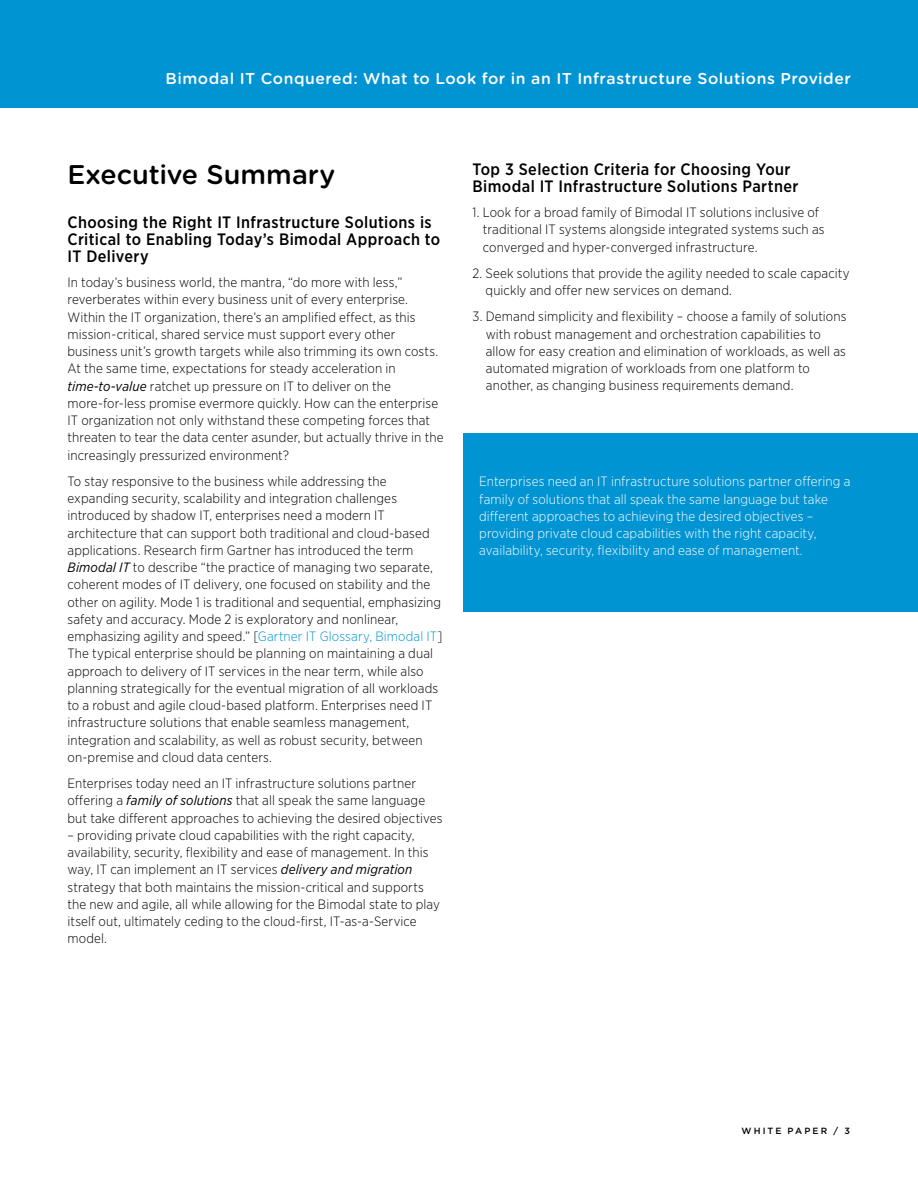
<style>
.page{position:relative;width:918px;height:1188px;background:#fff}
.page>*{position:absolute;margin:0;border:0;box-sizing:border-box;transform-origin:0 0}
.t1{font:500 27px "Gotham Rounded";color:#000}
.t2{font:500 16.5px/17.2px "Gotham Narrow";letter-spacing:.025em;color:#000}
.t3{font:500 15.75px "Gotham Rounded";letter-spacing:.03em;color:#fff}
.t4{font:300 13.5px/17.2px "Gotham Narrow";letter-spacing:.01em;color:#000}
.t5{font:300 13.5px/17.2px "Gotham Narrow";letter-spacing:.005em;color:#fff}
.t6{font:500 9px "Gotham";letter-spacing:.23em;color:#000}
.s1{font-weight:400;font-style:italic}
.s2{color:#0194d3}
</style>
<div class="page">
<div style="left:0;top:0;width:918px;height:108px;background:#0194d3"></div>
<div style="left:464px;top:434px;width:454px;height:178px;background:#0194d3"></div>
<p class="t3" style="left:165px;top:67px;width:687px">Bimodal IT Conquered: What to Look for in an IT Infrastructure Solutions Provider</p>
<h1 class="t1" style="left:68px;top:155px;width:269px">Executive Summary</h1>
<p class="t2" style="left:68px;top:213px;width:374px">Choosing the Right IT Infrastructure Solutions is<br>Critical to Enabling Today’s Bimodal Approach to<br>IT Delivery</p>
<p class="t4" style="left:68px;top:273px;width:378px">In today’s business world, the mantra, “do more with less,” reverberates within every business unit of every enterprise.<br>Within the IT organization, there’s an amplified effect, as this mission-critical, shared service must support every other business unit’s growth targets while also trimming its own costs.<br>At the same time, expectations for steady acceleration in <span class="s1">time-to-value</span> ratchet up pressure on IT to deliver on the more-for-less promise evermore quickly. How can the enterprise IT organization not only withstand these competing forces that threaten to tear the data center asunder, but actually thrive in the increasingly pressurized environment?</p>
<p class="t4" style="left:68px;top:472px;width:377px">To stay responsive to the business while addressing the expanding security, scalability and integration challenges introduced by shadow IT, enterprises need a modern IT architecture that can support both traditional and cloud-based applications. Research firm Gartner has introduced the term <span class="s1">Bimodal IT</span> to describe “the practice of managing two separate, coherent modes of IT delivery, one focused on stability and the other on agility. Mode 1 is traditional and sequential, emphasizing safety and accuracy. Mode 2 is exploratory and nonlinear, emphasizing agility and speed.” [<span class="s2">Gartner IT Glossary, Bimodal IT</span>] The typical enterprise should be planning on maintaining a dual approach to delivery of IT services in the near term, while also planning strategically for the eventual migration of all workloads to a robust and agile cloud-based platform. Enterprises need IT infrastructure solutions that enable seamless management, integration and scalability, as well as robust security, between on-premise and cloud data centers.</p>
<p class="t4" style="left:68px;top:774px;width:377px">Enterprises today need an IT infrastructure solutions partner offering a <span class="s1">family of solutions</span> that all speak the same language but take different approaches to achieving the desired objectives</p>
<p class="t4" style="left:68px;top:826px;width:374px">– providing private cloud capabilities with the right capacity, availability, security, flexibility and ease of management. In this way, IT can implement an IT services <span class="s1">delivery and migration </span>strategy that both maintains the mission-critical and supports the new and agile, all while allowing for the Bimodal state to play itself out, ultimately ceding to the cloud-first, IT-as-a-Service model.</p>
<p class="t2" style="left:472px;top:161px;width:327px">Top 3 Selection Criteria for Choosing Your<br>Bimodal IT Infrastructure Solutions Partner</p>
<p class="t4" style="left:483px;top:204px;width:343px;text-indent:-10px">1. Look for a broad family of Bimodal IT solutions inclusive of traditional IT systems alongside integrated systems such as converged and hyper-converged infrastructure.</p>
<p class="t4" style="left:486px;top:264px;width:366px;text-indent:-13px">2. Seek solutions that provide the agility needed to scale capacity quickly and offer new services on demand.</p>
<p class="t4" style="left:486px;top:308px;width:362px;text-indent:-13px">3. Demand simplicity and flexibility – choose a family of solutions with robust management and orchestration capabilities to allow for easy creation and elimination of workloads, as well as automated migration of workloads from one platform to another, as changing business requirements demand.</p>
<p class="t5" style="left:479px;top:473px;width:373px">Enterprises need an IT infrastructure solutions partner offering a family of solutions that all speak the same language but take different approaches to achieving the desired objectives – providing private cloud capabilities with the right capacity, availability, security, flexibility and ease of management.</p>
<p class="t6" style="left:742px;top:1125px;width:110px">WHITE PAPER / 3</p>
</div>
